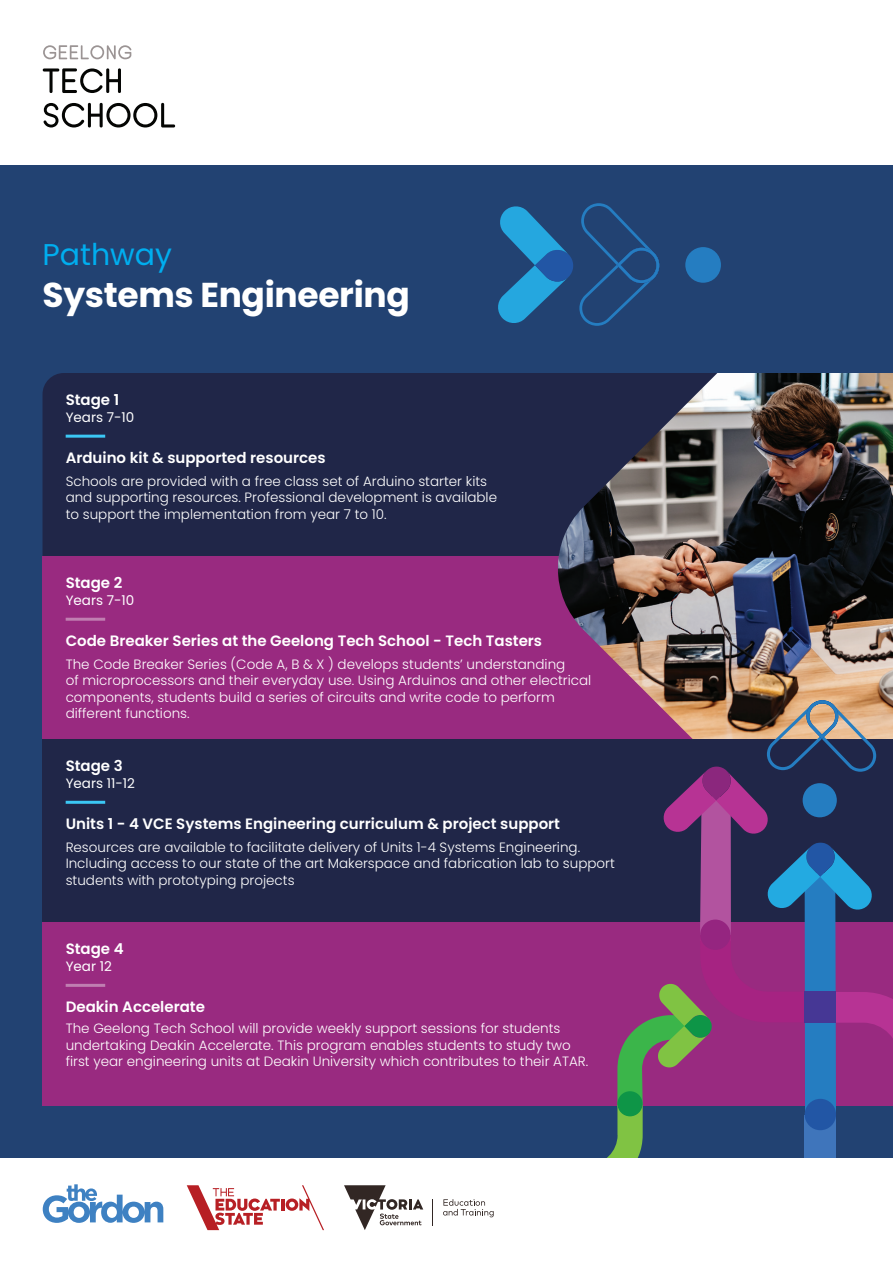
<style>
.page{position:relative;width:893px;height:1263px;background:#fff}
.page>*{position:absolute;margin:0;border:0;box-sizing:border-box;transform-origin:0 0}
.t1{font:700 34.5px "Poppins";letter-spacing:-.01em;color:#fff}
.t2{font:30px "Poppins";color:#00aeef}
.t3{font:600 15px "Poppins";color:#fff}
.t4{font:300 13.5px/16.5px "Poppins";color:#fff}
.t5{font:13.5px "Poppins";color:#fff}
</style>
<div class="page">
<svg style="left:44px;top:103px;width:131px;height:24px"></svg>
<svg style="left:43px;top:68px;width:78px;height:25px"></svg>
<svg style="left:43px;top:45px;width:88px;height:14px"></svg>
<div style="left:0;top:166px;width:893px;height:992px;background:#224272"></div>
<div style="left:43px;top:373px;width:513px;height:183px;background:#202648"></div>
<div style="left:43px;top:556px;width:850px;height:183px;background:#992a80"></div>
<img style="left:556px;top:373px;width:337px;height:327px">
<div style="left:43px;top:739px;width:850px;height:183px;background:#202648"></div>
<div style="left:43px;top:922px;width:850px;height:183px;background:#992a80"></div>
<hr style="left:66px;top:435px;width:39px;height:3px;background:#3bc7f4">
<hr style="left:66px;top:618px;width:39px;height:3px;background:#c07eb1">
<hr style="left:66px;top:801px;width:39px;height:3px;background:#3bc7f4">
<hr style="left:66px;top:984px;width:39px;height:3px;background:#c07eb1">
<svg style="left:498px;top:203px;width:161px;height:123px"></svg>
<div style="left:685px;top:247px;width:36px;height:36px;background:#257dc1;border-radius:50%"></div>
<svg style="left:43px;top:1184px;width:120px;height:39px"></svg>
<svg style="left:187px;top:1185px;width:137px;height:45px"></svg>
<svg style="left:344px;top:700px;width:549px;height:530px"></svg>
<h2 class="t2" style="left:43px;top:237px;width:131px">Pathway</h2>
<h1 class="t1" style="left:43px;top:275px;width:369px">Systems Engineering</h1>
<p class="t3" style="left:66px;top:391px;width:55px">Stage 1</p>
<p class="t5" style="left:66px;top:409px;width:70px">Years 7-10</p>
<p class="t3" style="left:66px;top:449px;width:262px">Arduino kit &amp; supported resources</p>
<p class="t4" style="left:66px;top:473px;width:433px">Schools are provided with a free class set of Arduino starter kits and supporting resources. Professional development is available to support the implementation from year 7 to 10.</p>
<p class="t3" style="left:66px;top:574px;width:58px">Stage 2</p>
<p class="t5" style="left:66px;top:592px;width:70px">Years 7-10</p>
<p class="t3" style="left:66px;top:632px;width:478px">Code Breaker Series at the Geelong Tech School - Tech Tasters</p>
<p class="t4" style="left:66px;top:656px;width:527px">The Code Breaker Series (Code A, B &amp; X ) develops students’ understanding<br>of microprocessors and their everyday use. Using Arduinos and other electrical components, students build a series of circuits and write code to perform different functions.</p>
<p class="t3" style="left:66px;top:757px;width:59px">Stage 3</p>
<p class="t5" style="left:66px;top:775px;width:71px">Years 11-12</p>
<p class="t3" style="left:66px;top:815px;width:496px">Units 1 - 4 VCE Systems Engineering curriculum &amp; project support</p>
<p class="t4" style="left:66px;top:839px;width:551px">Resources are available to facilitate delivery of Units 1-4 Systems Engineering.<br>Including access to our state of the art Makerspace and fabrication lab to support students with prototyping projects</p>
<p class="t3" style="left:66px;top:940px;width:60px">Stage 4</p>
<p class="t5" style="left:66px;top:958px;width:48px">Year 12</p>
<p class="t3" style="left:66px;top:998px;width:141px">Deakin Accelerate</p>
<p class="t4" style="left:66px;top:1020px;width:524px">The Geelong Tech School will provide weekly support sessions for students undertaking Deakin Accelerate. This program enables students to study two first year engineering units at Deakin University which contributes to their ATAR.</p>
</div>
